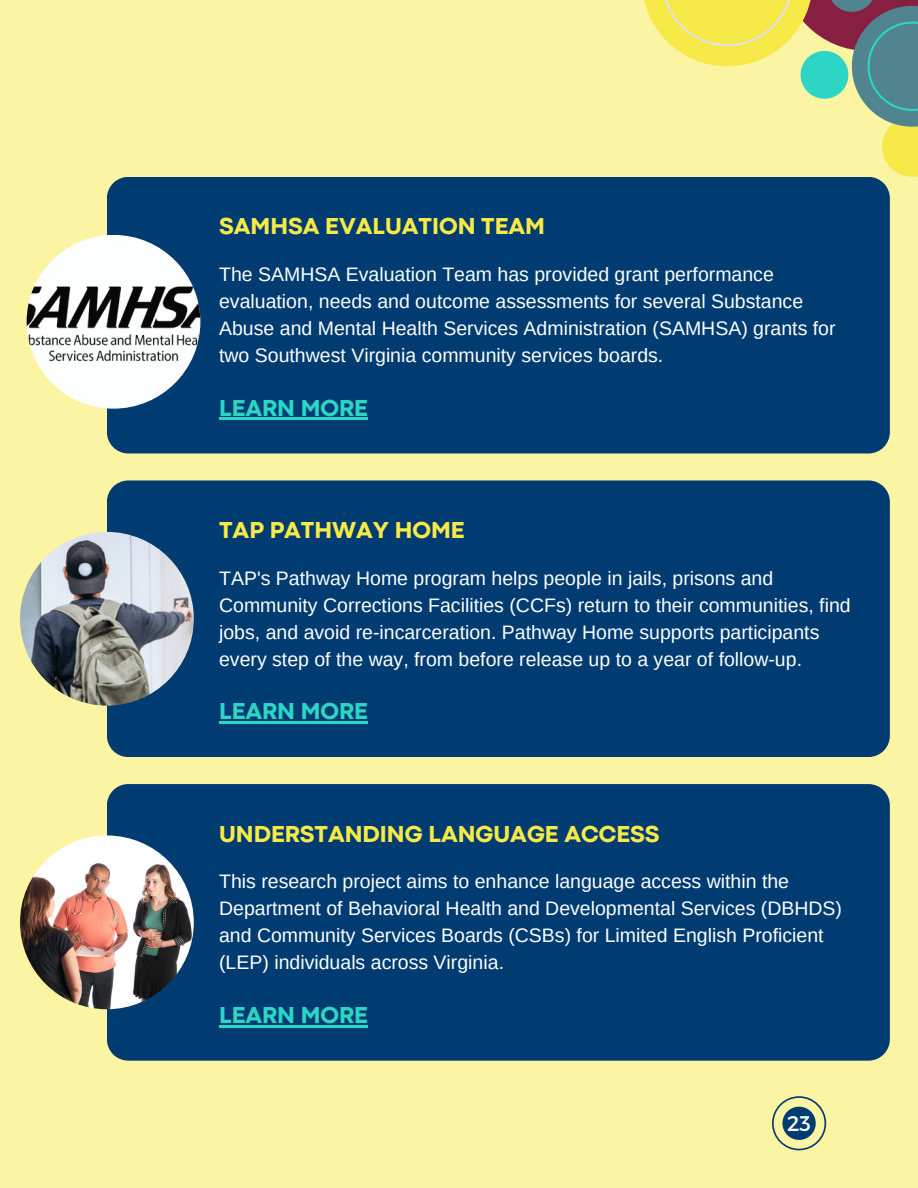
<style>
.page{position:relative;width:918px;height:1188px;background:#faf4a3}
.page>*{position:absolute;margin:0;border:0;box-sizing:border-box;transform-origin:0 0}
.t1{font:800 24px "Codec Pro";color:#f7ea48}
.t2{font:800 24px "Codec Pro";color:#2cd5c4}
.t3{font:21.15px "Montserrat";color:#fdfefe}
.t4{font:19.5px/27px "Arimo";color:#fdfefe}
</style>
<div class="page">
<div style="left:107px;top:177px;width:783px;height:276px;background:#003c71"></div>
<img style="left:27px;top:235px;width:173px;height:174px;border-radius:50%">
<svg style="left:772px;top:1096px;width:54px;height:54px"></svg>
<div style="left:107px;top:480px;width:783px;height:277px;background:#003c71"></div>
<img style="left:20px;top:532px;width:174px;height:174px;border-radius:50%">
<div style="left:107px;top:784px;width:783px;height:277px;background:#003c71"></div>
<img style="left:20px;top:835px;width:174px;height:174px;border-radius:50%">
<svg style="left:644px;top:0;width:274px;height:176px"></svg>
<hr style="left:219px;top:418px;width:149px;height:2px;background:#2cd5c4">
<hr style="left:219px;top:721px;width:149px;height:3px;background:#2cd5c4">
<hr style="left:219px;top:1025px;width:149px;height:2px;background:#2cd5c4">
<p class="t1" style="left:219px;top:218px;width:327px">SAMHSA EVALUATION TEAM</p>
<h1 class="t4" style="left:219px;top:261px;width:618px">The SAMHSA Evaluation Team has provided grant performance evaluation, needs and outcome assessments for several Substance Abuse and Mental Health Services Administration (SAMHSA) grants for two Southwest Virginia community services boards.</h1>
<p class="t2" style="left:219px;top:399px;width:150px">LEARN MORE</p>
<h1 class="t1" style="left:219px;top:522px;width:247px">TAP PATHWAY HOME</h1>
<p class="t4" style="left:219px;top:565px;width:633px">TAP's Pathway Home program helps people in jails, prisons and Community Corrections Facilities (CCFs) return to their communities, find jobs, and avoid re-incarceration. Pathway Home supports participants every step of the way, from before release up to a year of follow-up.</p>
<h1 class="t2" style="left:219px;top:703px;width:150px">LEARN MORE</h1>
<p class="t1" style="left:219px;top:825px;width:442px">UNDERSTANDING LANGUAGE ACCESS</p>
<h1 class="t4" style="left:219px;top:868px;width:625px">This research project aims to enhance language access within the Department of Behavioral Health and Developmental Services (DBHDS) and Community Services Boards (CSBs) for Limited English Proficient (LEP) individuals across Virginia.</h1>
<p class="t2" style="left:219px;top:1006px;width:150px">LEARN MORE</p>
<h1 class="t3" style="left:787px;top:1109px;width:25px">23</h1>
</div>
